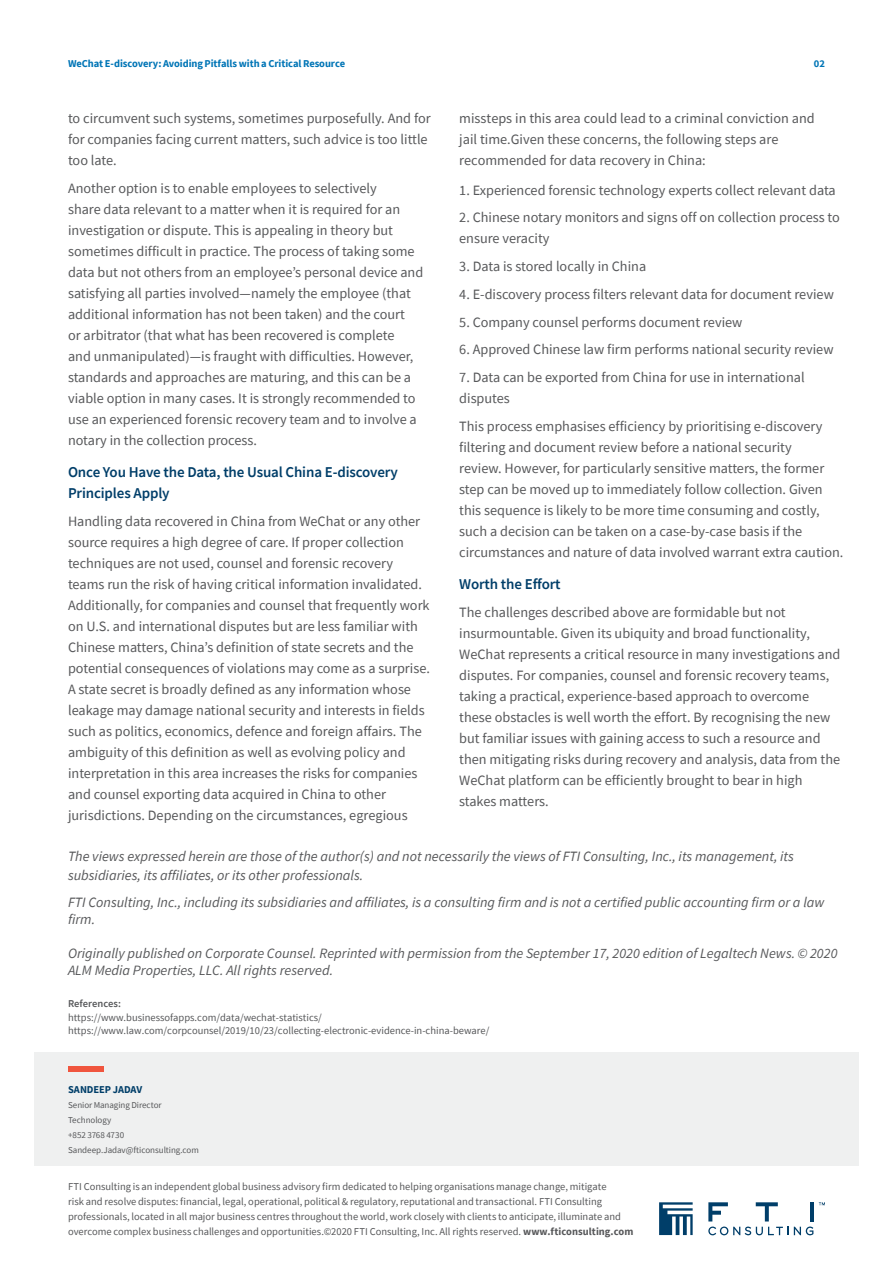
<style>
.page{position:relative;width:893px;height:1263px;background:#fff}
.page>*{position:absolute;margin:0;border:0;box-sizing:border-box;transform-origin:0 0}
.Body_Copy{font:600 15px/21px "Source Sans Pro";letter-spacing:-.01em;color:#003e69}
.Body_Copy-2{font:14.25px/21px "Source Sans Pro";color:#57585a}
.Body_Copy-3{font:italic 14.25px/19.5px "Source Sans Pro";color:#57585a}
.Body_Copy-4{font:italic 14.25px/17.1px "Source Sans Pro";color:#57585a}
.Body_Copy-5{font:10.5px/15px "Source Sans Pro";color:#57585a}
.Body_Copy-6{font:700 10.5px "Source Sans Pro";letter-spacing:-.005em;color:#0075b6}
.t1{font:700 10.5px "Source Sans Pro";letter-spacing:-.005em;color:#003e69}
.t2{font:9px/15px "Source Sans Pro";letter-spacing:-.005em;color:#57585a}
.s1{font-weight:600}
.s2{font-weight:700}
</style>
<div class="page">
<div style="left:34px;top:1052px;width:825px;height:114px;background:#eff0f0"></div>
<svg style="left:659px;top:1202px;width:34px;height:33px"></svg>
<svg style="left:819px;top:1202px;width:6px;height:3px"></svg>
<hr style="left:810px;top:1202px;width:4px;height:19px;background:#003e69">
<svg style="left:708px;top:1202px;width:105px;height:33px"></svg>
<div style="left:68px;top:1066px;width:36px;height:5px;background:#f0553e"></div>
<p class="Body_Copy-6" style="left:68px;top:57px;width:279px">WeChat E-discovery: Avoiding Pitfalls with a Critical Resource</p>
<p class="Body_Copy-2" style="left:68px;top:108px;width:364px">to circumvent such systems, sometimes purposefully. And for for companies facing current matters, such advice is too little too late.</p>
<p class="Body_Copy-2" style="left:68px;top:178px;width:357px">Another option is to enable employees to selectively<br>share data relevant to a matter when it is required for an investigation or dispute. This is appealing in theory but sometimes difficult in practice. The process of taking some data but not others from an employee’s personal device and satisfying all parties involved—namely the employee (that additional information has not been taken) and the court<br>or arbitrator (that what has been recovered is complete<br>and unmanipulated)—is fraught with difficulties. However, standards and approaches are maturing, and this can be a viable option in many cases. It is strongly recommended to use an experienced forensic recovery team and to involve a notary in the collection process.</p>
<p class="Body_Copy" style="left:68px;top:461px;width:331px">Once You Have the Data, the Usual China E-discovery<br>Principles Apply</p>
<p class="Body_Copy-2" style="left:68px;top:511px;width:363px">Handling data recovered in China from WeChat or any other source requires a high degree of care. If proper collection techniques are not used, counsel and forensic recovery teams run the risk of having critical information invalidated.<br>Additionally, for companies and counsel that frequently work on U.S. and international disputes but are less familiar with Chinese matters, China’s definition of state secrets and the potential consequences of violations may come as a surprise.<br>A state secret is broadly defined as any information whose leakage may damage national security and interests in fields such as politics, economics, defence and foreign affairs. The ambiguity of this definition as well as evolving policy and interpretation in this area increases the risks for companies and counsel exporting data acquired in China to other jurisdictions. Depending on the circumstances, egregious</p>
<p class="Body_Copy-6" style="left:814px;top:57px;width:13px">02</p>
<p class="Body_Copy-2" style="left:459px;top:108px;width:357px">missteps in this area could lead to a criminal conviction and jail time.Given these concerns, the following steps are recommended for data recovery in China:</p>
<p class="Body_Copy-2" style="left:459px;top:179px;width:378px">1. Experienced forensic technology experts collect relevant data</p>
<p class="Body_Copy-2" style="left:459px;top:207px;width:382px">2. Chinese notary monitors and signs off on collection process to ensure veracity</p>
<p class="Body_Copy-2" style="left:459px;top:256px;width:188px">3. Data is stored locally in China</p>
<p class="Body_Copy-2" style="left:459px;top:284px;width:376px">4. E-discovery process filters relevant data for document review</p>
<p class="Body_Copy-2" style="left:459px;top:311px;width:285px">5. Company counsel performs document review</p>
<p class="Body_Copy-2" style="left:459px;top:339px;width:376px">6. Approved Chinese law firm performs national security review</p>
<p class="Body_Copy-2" style="left:459px;top:367px;width:347px">7. Data can be exported from China for use in international disputes</p>
<p class="Body_Copy-2" style="left:459px;top:416px;width:386px">This process emphasises efficiency by prioritising e-discovery filtering and document review before a national security<br>review. However, for particularly sensitive matters, the former step can be moved up to immediately follow collection. Given this sequence is likely to be more time consuming and costly, such a decision can be taken on a case-by-case basis if the circumstances and nature of data involved warrant extra caution.</p>
<p class="Body_Copy" style="left:459px;top:573px;width:103px">Worth the Effort</p>
<p class="Body_Copy-2" style="left:459px;top:601px;width:383px">The challenges described above are formidable but not insurmountable. Given its ubiquity and broad functionality, WeChat represents a critical resource in many investigations and disputes. For companies, counsel and forensic recovery teams, taking a practical, experience-based approach to overcome these obstacles is well worth the effort. By recognising the new but familiar issues with gaining access to such a resource and then mitigating risks during recovery and analysis, data from the WeChat platform can be efficiently brought to bear in high stakes matters.</p>
<p class="Body_Copy-3" style="left:68px;top:846px;width:727px">The views expressed herein are those of the author(s) and not necessarily the views of FTI Consulting, Inc., its management, its subsidiaries, its affiliates, or its other professionals.</p>
<p class="Body_Copy-3" style="left:68px;top:893px;width:758px;line-height:17.1px">FTI Consulting, Inc., including its subsidiaries and affiliates, is a consulting firm and is not a certified public accounting firm or a law firm.</p>
<p class="Body_Copy-4" style="left:68px;top:944px;width:771px">Originally published on Corporate Counsel. Reprinted with permission from the September 17, 2020 edition of Legaltech News. © 2020<br>ALM Media Properties, LLC. All rights reserved.</p>
<p class="Body_Copy-5" style="left:68px;top:997px;width:423px;line-height:13.5px"><span class="s1">References:<br></span>https://www.businessofapps.com/data/wechat-statistics/ https://www.law.com/corpcounsel/2019/10/23/collecting-electronic-evidence-in-china-beware/</p>
<p class="t1" style="left:68px;top:1082px;width:76px">SANDEEP JADAV</p>
<p class="t2" style="left:68px;top:1097px;width:132px">Senior Managing Director<br>Technology<br>+852 3768 4730<br>Sandeep.Jadav@fticonsulting.com</p>
<p class="Body_Copy-5" style="left:68px;top:1179px;width:567px">FTI Consulting is an independent global business advisory firm dedicated to helping organisations manage change, mitigate<br>risk and resolve disputes: financial, legal, operational, political &amp; regulatory, reputational and transactional. FTI Consulting professionals, located in all major business centres throughout the world, work closely with clients to anticipate, illuminate and overcome complex business challenges and opportunities.©2020 FTI Consulting, Inc. All rights reserved. <span class="s2">www.fticonsulting.com</span></p>
</div>
